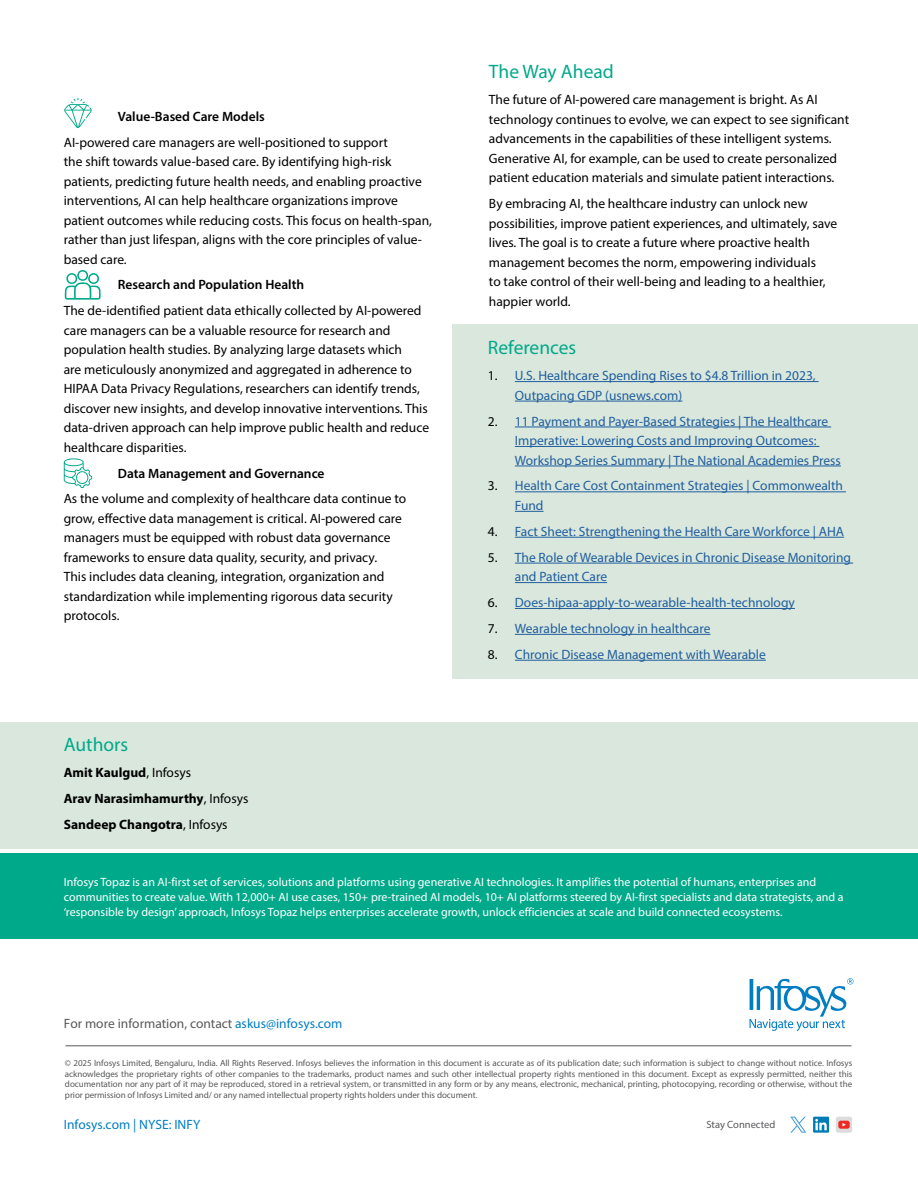
<style>
.page{position:relative;width:918px;height:1188px;background:#fff}
.page>*{position:absolute;margin:0;border:0;box-sizing:border-box;transform-origin:0 0}
.t1{font:19.5px "Myriad Pro";color:#00a98a}
.t2{font:13.5px/19.5px "Myriad Pro";color:#000}
.t3{font:13.5px/19.5px "Myriad Pro";color:#215e9e}
.t4{font:600 13.5px "Myriad Pro";color:#000}
.t5{font:700 13.5px/26px "Myriad Pro";color:#000}
.t6{font:13.5px "Myriad Pro";color:#58595b}
.t7{font:13.5px "Myriad Pro";color:#007dc3}
.t8{font:12px/15px "Myriad Pro";color:#fff}
.t9{font:10.5px "Myriad Pro";color:#58595b}
.t10{font:9px/10.8px "Myriad Pro";letter-spacing:-.005em;color:#58595b;text-align:justify}
.s1{font-weight:400}
.s2{color:#000}
.s3{color:#007dc3}
</style>
<div class="page">
<svg style="left:750px;top:978px;width:103px;height:53px"></svg>
<hr style="left:65px;top:1046px;width:786px;height:1px;background:#58595b">
<svg style="left:813px;top:1117px;width:16px;height:16px"></svg>
<svg style="left:815px;top:1119px;width:12px;height:11px"></svg>
<div style="left:836px;top:1117px;width:16px;height:16px;background:#dcdcdf;border-radius:2px"></div>
<svg style="left:838px;top:1121px;width:12px;height:8px"></svg>
<svg style="left:790px;top:1117px;width:16px;height:16px"></svg>
<svg style="left:64px;top:98px;width:28px;height:30px"></svg>
<svg style="left:64px;top:270px;width:37px;height:30px"></svg>
<svg style="left:64px;top:458px;width:28px;height:30px"></svg>
<div style="left:453px;top:324px;width:465px;height:355px;background:#d9e7dc"></div>
<hr style="left:515px;top:381px;width:304px;height:1px;background:#215e9e">
<hr style="left:515px;top:401px;width:167px;height:1px;background:#215e9e">
<hr style="left:515px;top:427px;width:316px;height:1px;background:#215e9e">
<hr style="left:515px;top:446px;width:304px;height:1px;background:#215e9e">
<hr style="left:515px;top:466px;width:326px;height:1px;background:#215e9e">
<hr style="left:515px;top:492px;width:331px;height:1px;background:#215e9e">
<svg style="left:515px;top:511px;width:29px;height:1px"></svg>
<hr style="left:515px;top:537px;width:329px;height:1px;background:#215e9e">
<hr style="left:515px;top:563px;width:338px;height:1px;background:#215e9e">
<hr style="left:515px;top:582px;width:92px;height:1px;background:#215e9e">
<hr style="left:515px;top:608px;width:280px;height:1px;background:#215e9e">
<hr style="left:515px;top:634px;width:195px;height:1px;background:#215e9e">
<hr style="left:515px;top:660px;width:251px;height:1px;background:#215e9e">
<div style="left:0;top:854px;width:918px;height:85px;background:#00a98a"></div>
<div style="left:0;top:722px;width:918px;height:127px;background:#d9e7dc"></div>
<p class="t4" style="left:118px;top:108px;width:149px">Value-Based Care Models</p>
<p class="t2" style="left:64px;top:132px;width:370px">AI-powered care managers are well-positioned to support<br>the shift towards value-based care. By identifying high-risk patients, predicting future health needs, and enabling proactive interventions, AI can help healthcare organizations improve patient outcomes while reducing costs. This focus on health-span, rather than just lifespan, aligns with the core principles of value&shy;based care.</p>
<p class="t4" style="left:118px;top:276px;width:188px">Research and Population Health</p>
<p class="t2" style="left:64px;top:301px;width:367px">The de-identified patient data ethically collected by AI-powered care managers can be a valuable resource for research and population health studies. By analyzing large datasets which<br>are meticulously anonymized and aggregated in adherence to HIPAA Data Privacy Regulations, researchers can identify trends, discover new insights, and develop innovative interventions. This data-driven approach can help improve public health and reduce healthcare disparities.</p>
<p class="t4" style="left:118px;top:464px;width:208px">Data Management and Governance</p>
<p class="t2" style="left:64px;top:489px;width:344px">As the volume and complexity of healthcare data continue to grow, effective data management is critical. AI-powered care managers must be equipped with robust data governance frameworks to ensure data quality, security, and privacy.<br>This includes data cleaning, integration, organization and standardization while implementing rigorous data security protocols.</p>
<h1 class="t1" style="left:64px;top:733px;width:66px">Authors</h1>
<p class="t5" style="left:64px;top:759px;width:186px">Amit Kaulgud<span class="s1">, Infosys<br></span>Arav Narasimhamurthy<span class="s1">, Infosys<br></span>Sandeep Changotra<span class="s1">, Infosys</span></p>
<h1 class="t1" style="left:489px;top:60px;width:126px">The Way Ahead</h1>
<p class="t2" style="left:489px;top:90px;width:362px">The future of AI-powered care management is bright. As AI technology continues to evolve, we can expect to see significant advancements in the capabilities of these intelligent systems.<br>Generative AI, for example, can be used to create personalized patient education materials and simulate patient interactions.</p>
<p class="t2" style="left:489px;top:194px;width:350px">By embracing AI, the healthcare industry can unlock new possibilities, improve patient experiences, and ultimately, save lives. The goal is to create a future where proactive health management becomes the norm, empowering individuals<br>to take control of their well-being and leading to a healthier, happier world.</p>
<h1 class="t1" style="left:488px;top:336px;width:90px">References</h1>
<p class="t3" style="left:515px;top:366px;width:302px;text-indent:-27px"><span class="s2">1.</span> U.S. Healthcare Spending Rises to $4.8 Trillion in 2023,<br>Outpacing GDP (usnews.com)</p>
<p class="t3" style="left:515px;top:411px;width:327px;text-indent:-27px"><span class="s2">2.</span> 11 Payment and Payer-Based Strategies | The Healthcare<br>Imperative: Lowering Costs and Improving Outcomes:<br>Workshop Series Summary | The National Academies Press</p>
<p class="t3" style="left:515px;top:476px;width:330px;text-indent:-27px"><span class="s2">3.</span> Health Care Cost Containment Strategies | Commonwealth<br>Fund</p>
<p class="t3" style="left:488px;top:521px;width:358px"><span class="s2">4.</span> Fact Sheet: Strengthening the Health Care Workforce | AHA</p>
<p class="t3" style="left:515px;top:547px;width:338px;text-indent:-27px"><span class="s2">5.</span> The Role of Wearable Devices in Chronic Disease Monitoring and Patient Care</p>
<p class="t3" style="left:488px;top:593px;width:309px"><span class="s2">6.</span> Does-hipaa-apply-to-wearable-health-technology</p>
<p class="t3" style="left:488px;top:618px;width:224px"><span class="s2">7.</span> Wearable technology in healthcare</p>
<p class="t3" style="left:488px;top:644px;width:280px"><span class="s2">8.</span> Chronic Disease Management with Wearable</p>
<p class="t8" style="left:64px;top:874px;width:781px">Infosys Topaz is an AI-first set of services, solutions and platforms using generative AI technologies. It amplifies the potential of humans, enterprises and communities to create value. With 12,000+ AI use cases, 150+ pre-trained AI models, 10+ AI platforms steered by AI-first specialists and data strategists, and a ‘responsible by design’ approach, Infosys Topaz helps enterprises accelerate growth, unlock efficiencies at scale and build connected ecosystems.</p>
<p class="t6" style="left:64px;top:1015px;width:280px">For more information, contact <span class="s3">askus@infosys.com</span></p>
<p class="t10" style="left:65px;top:1057px;width:789px">© 2025 Infosys Limited, Bengaluru, India. All Rights Reserved. Infosys believes the information in this document is accurate as of its publication date; such information is subject to change without notice. Infosys acknowledges the proprietary rights of other companies to the trademarks, product names and such other intellectual property rights mentioned in this document. Except as expressly permitted, neither this documentation nor any part of it may be reproduced, stored in a retrieval system, or transmitted in any form or by any means, electronic, mechanical, printing, photocopying, recording or otherwise, without the prior permission of Infosys Limited and/ or any named intellectual property rights holders under this document.</p>
<p class="t7" style="left:64px;top:1116px;width:138px">Infosys.com | NYSE: INFY</p>
<p class="t9" style="left:706px;top:1118px;width:70px">Stay Connected</p>
</div>
